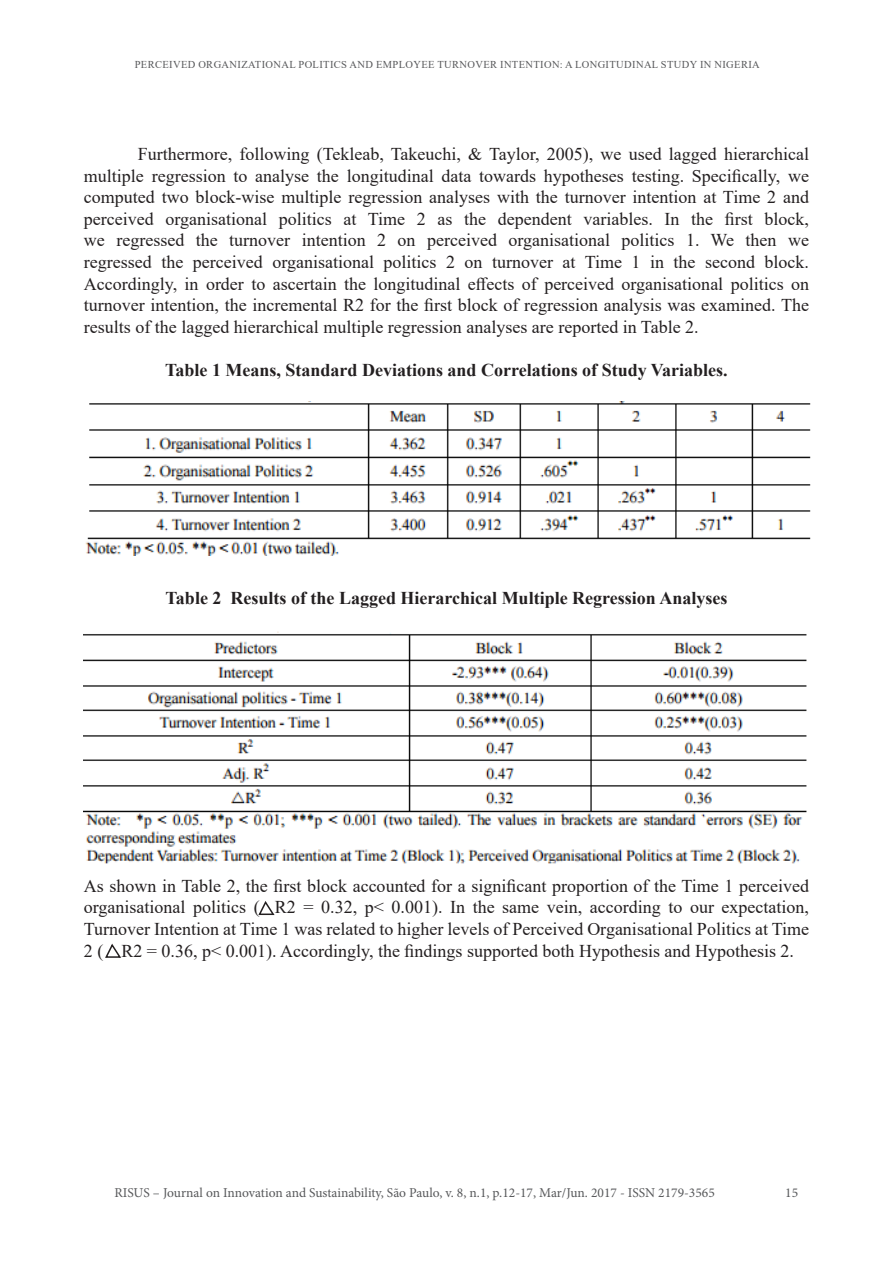
<style>
.page{position:relative;width:893px;height:1263px;background:#fff}
.page>*{position:absolute;margin:0;border:0;box-sizing:border-box;transform-origin:0 0}
.t1{font:18px/21.6px "Times New Roman";color:#231f20;text-align:right}
.t2{font:700 18px "Times New Roman";color:#231f20}
.t3{font:13.5px "Minion Pro";color:#57585a}
.t4{font:10.5px "Times New Roman";letter-spacing:.035em;color:#57585a}
</style>
<div class="page">
<img style="left:85px;top:401px;width:726px;height:154px">
<img style="left:84px;top:631px;width:723px;height:233px">
<svg style="left:258px;top:901px;width:17px;height:14px"></svg>
<svg style="left:105px;top:943px;width:16px;height:15px"></svg>
<p class="t4" style="left:135px;top:57px;width:627px">PERCEIVED ORGANIZATIONAL POLITICS AND EMPLOYEE TURNOVER INTENTION: A LONGITUDINAL STUDY IN NIGERIA</p>
<p class="t1" style="left:84px;top:142px;width:727px">Furthermore, following (Tekleab, Takeuchi, &amp; Taylor, 2005), we used lagged hierarchical multiple regression to analyse the longitudinal data towards hypotheses testing. Specifically, we</p>
<p class="t1" style="left:84px;top:186px;width:727px">computed two block-wise multiple regression analyses with the turnover intention at Time 2 and</p>
<p class="t1" style="left:84px;top:207px;width:727px">perceived organisational politics at Time 2 as the dependent variables. In the first block,</p>
<p class="t1" style="left:84px;top:229px;width:727px">we regressed the turnover intention 2 on perceived organisational politics 1. We then we</p>
<p class="t1" style="left:84px;top:250px;width:727px">regressed the perceived organisational politics 2 on turnover at Time 1 in the second block.</p>
<p class="t1" style="left:84px;top:272px;width:727px">Accordingly, in order to ascertain the longitudinal effects of perceived organisational politics on</p>
<p class="t1" style="left:84px;top:294px;width:727px">turnover intention, the incremental R2 for the first block of regression analysis was examined. The</p>
<p class="t1" style="left:84px;top:315px;width:616px">results of the lagged hierarchical multiple regression analyses are reported in Table 2.</p>
<p class="t2" style="left:165px;top:357px;width:564px">Table 1 Means, Standard Deviations and Correlations of Study Variables.</p>
<p class="t2" style="left:166px;top:585px;width:563px">Table 2 Results of the Lagged Hierarchical Multiple Regression Analyses</p>
<p class="t1" style="left:84px;top:874px;width:727px">As shown in Table 2, the first block accounted for a significant proportion of the Time 1 perceived</p>
<p class="t1" style="left:84px;top:896px;width:727px">organisational politics ( R2 = 0.32, p&lt; 0.001). In the same vein, according to our expectation,</p>
<p class="t1" style="left:84px;top:918px;width:727px;text-align:left">Turnover Intention at Time 1 was related to higher levels of Perceived Organisational Politics at Time<br>2 ( R2 = 0.36, p&lt; 0.001). Accordingly, the findings supported both Hypothesis and Hypothesis 2.</p>
<p class="t3" style="left:114px;top:1183px;width:602px">RISUS – Journal on Innovation and Sustainability, São Paulo, v. 8, n.1, p.12-17, Mar/Jun. 2017 - ISSN 2179-3565</p>
<p class="t3" style="left:785px;top:1183px;width:14px">15</p>
</div>
